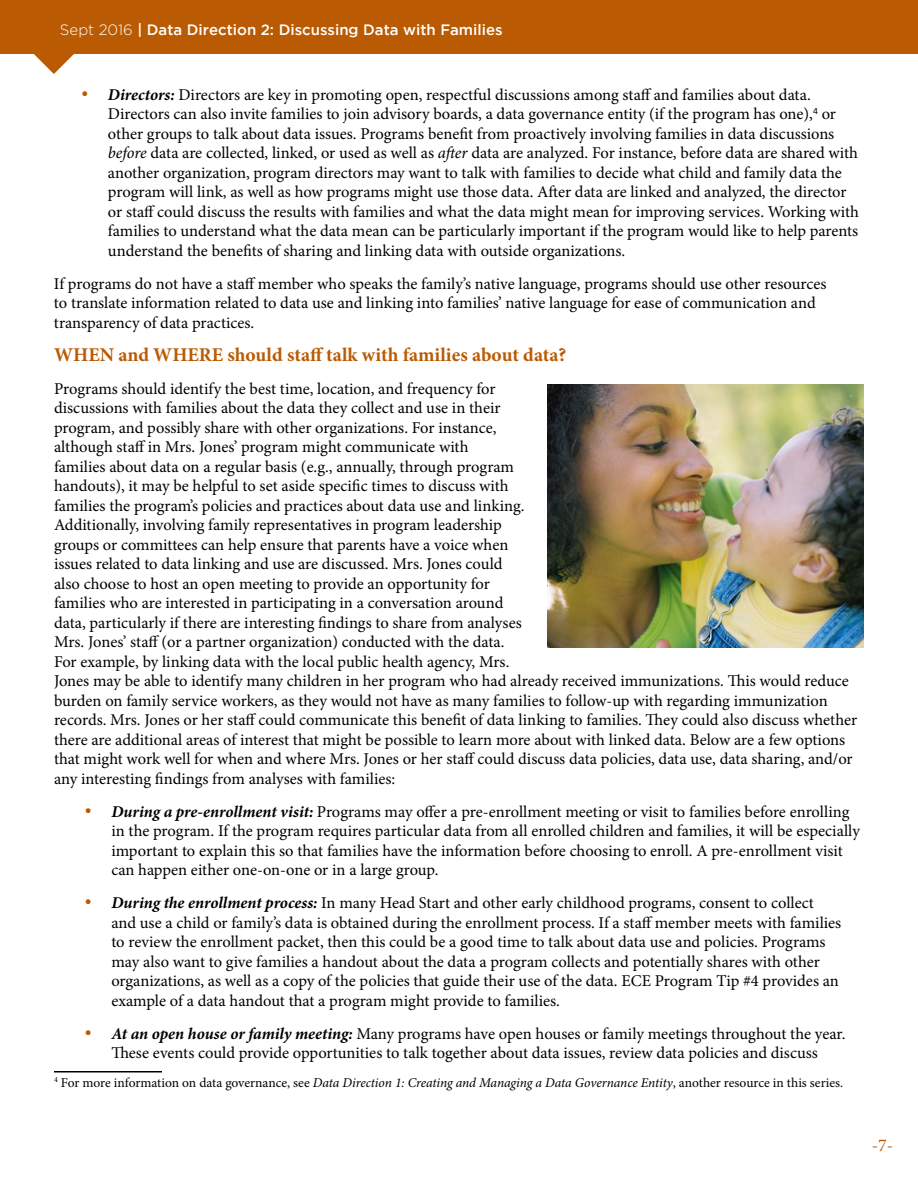
<style>
.page{position:relative;width:918px;height:1188px;background:#fff}
.page>*{position:absolute;margin:0;border:0;box-sizing:border-box;transform-origin:0 0}
.t1{font:700 19.5px "Minion Pro";color:#ba5a02}
.t2{font:18px "Minion Pro";color:#ba5a02}
.t3{font:16.5px/19.5px "Minion Pro";color:#000}
.t4{font:500 15px "Gotham";color:#fff}
.t5{font:13.5px "Minion Pro";color:#000}
.s1{font-weight:300}
.s2{color:#ba5a02}
.s3{font-weight:700;font-style:italic}
.s4{font-style:italic}
</style>
<div class="page">
<div style="left:0;top:0;width:918px;height:54px;background:#ba5a02"></div>
<svg style="left:34px;top:54px;width:40px;height:20px"></svg>
<hr style="left:54px;top:1071px;width:108px;height:1px;background:#000">
<img style="left:547px;top:384px;width:317px;height:264px">
<p class="t4" style="left:60px;top:21px;width:444px"><span class="s1">Sept 2016</span> | Data Direction 2: Discussing Data with Families</p>
<p class="t3" style="left:108px;top:85px;width:753px;text-indent:-27px"><span class="s2">•</span> <span class="s3">Directors:</span> Directors are key in promoting open, respectful discussions among staff and families about data.<br>Directors can also invite families to join advisory boards, a data governance entity (if the program has one),<sup>4</sup> or other groups to talk about data issues. Programs benefit from proactively involving families in data discussions <span class="s4">before</span> data are collected, linked, or used as well as <span class="s4">after</span> data are analyzed. For instance, before data are shared with another organization, program directors may want to talk with families to decide what child and family data the program will link, as well as how programs might use those data. After data are linked and analyzed, the director or staff could discuss the results with families and what the data might mean for improving services. Working with families to understand what the data mean can be particularly important if the program would like to help parents understand the benefits of sharing and linking data with outside organizations.</p>
<p class="t3" style="left:54px;top:274px;width:774px">If programs do not have a staff member who speaks the family’s native language, programs should use other resources to translate information related to data use and linking into families’ native language for ease of communication and transparency of data practices.</p>
<h2 class="t1" style="left:54px;top:341px;width:514px">WHEN and WHERE should staff talk with families about data?</h2>
<p class="t3" style="left:54px;top:379px;width:805px">Programs should identify the best time, location, and frequency for<br>discussions with families about the data they collect and use in their<br>program, and possibly share with other organizations. For instance,<br>although staff in Mrs. Jones’ program might communicate with<br>families about data on a regular basis (e.g., annually, through program<br>handouts), it may be helpful to set aside specific times to discuss with<br>families the program’s policies and practices about data use and linking.<br>Additionally, involving family representatives in program leadership<br>groups or committees can help ensure that parents have a voice when<br>issues related to data linking and use are discussed. Mrs. Jones could<br>also choose to host an open meeting to provide an opportunity for<br>families who are interested in participating in a conversation around<br>data, particularly if there are interesting findings to share from analyses<br>Mrs. Jones’ staff (or a partner organization) conducted with the data.<br>For example, by linking data with the local public health agency, Mrs.<br>Jones may be able to identify many children in her program who had already received immunizations. This would reduce burden on family service workers, as they would not have as many families to follow-up with regarding immunization records. Mrs. Jones or her staff could communicate this benefit of data linking to families. They could also discuss whether there are additional areas of interest that might be possible to learn more about with linked data. Below are a few options that might work well for when and where Mrs. Jones or her staff could discuss data policies, data use, data sharing, and/or any interesting findings from analyses with families:</p>
<p class="t3" style="left:111px;top:802px;width:750px;text-indent:-27px"><span class="s2">•</span> <span class="s3">During a pre-enrollment visit:</span> Programs may offer a pre-enrollment meeting or visit to families before enrolling in the program. If the program requires particular data from all enrolled children and families, it will be especially important to explain this so that families have the information before choosing to enroll. A pre-enrollment visit can happen either one-on-one or in a large group.</p>
<p class="t3" style="left:111px;top:893px;width:731px;text-indent:-27px"><span class="s2">•</span> <span class="s3">During the enrollment process:</span> In many Head Start and other early childhood programs, consent to collect and use a child or family’s data is obtained during the enrollment process. If a staff member meets with families to review the enrollment packet, then this could be a good time to talk about data use and policies. Programs may also want to give families a handout about the data a program collects and potentially shares with other organizations, as well as a copy of the policies that guide their use of the data. ECE Program Tip #4 provides an example of a data handout that a program might provide to families.</p>
<p class="t3" style="left:84px;top:1024px;width:763px;text-align:center"><span class="s2">•</span> <span class="s3">At an open house or family meeting:</span> Many programs have open houses or family meetings throughout the year.<br>These events could provide opportunities to talk together about data issues, review data policies and discuss</p>
<p class="t5" style="left:54px;top:1073px;width:791px"><sup>4</sup> For more information on data governance, see <span class="s4">Data Direction 1: Creating and Managing a Data Governance Entity</span>, another resource in this series.</p>
<p class="t2" style="left:872px;top:1133px;width:23px">-7-</p>
</div>
